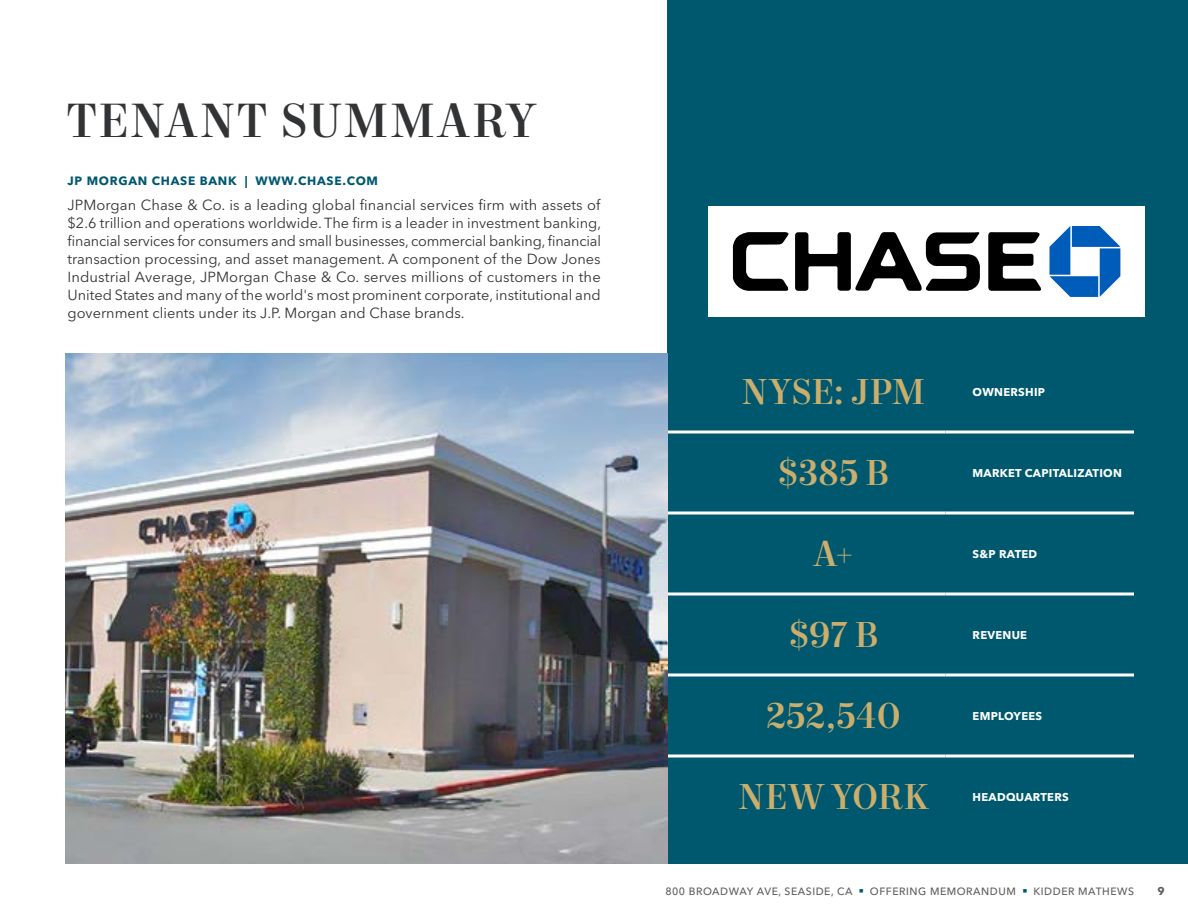
<style>
.page{position:relative;width:1188px;height:918px;background:#fff}
.page>*{position:absolute;margin:0;border:0;box-sizing:border-box;transform-origin:0 0}
.t1{font:500 48px "Mort Modern 09";letter-spacing:.03em;color:#323335}
.t2{font:500 36px "Mort Modern 09";letter-spacing:.005em;color:#cbae6c}
.t3{font:14.55px/18px "Avenir Next LT Pro";color:#323335;text-align:justify}
.t4{font:700 12px "Avenir Next LT Pro";letter-spacing:.06em;color:#00586f}
.t5{font:700 11.25px "Avenir Next LT Pro";letter-spacing:.025em;color:#fff}
.t6{font:700 11.25px "Avenir Next LT Pro";color:#5f5d5e}
.t7{font:500 10.5px "Avenir Next LT Pro";letter-spacing:.05em;color:#5f5d5e}
.s1{color:#00586f}
</style>
<div class="page">
<div style="left:668px;top:0;width:520px;height:864px;background:#00586f"></div>
<svg style="left:668px;top:430px;width:278px;height:4px"></svg>
<svg style="left:946px;top:430px;width:188px;height:4px"></svg>
<hr style="left:668px;top:512px;width:278px;height:2px;background:#fff">
<hr style="left:946px;top:512px;width:188px;height:2px;background:#fff">
<svg style="left:668px;top:592px;width:278px;height:4px"></svg>
<svg style="left:946px;top:592px;width:188px;height:4px"></svg>
<hr style="left:668px;top:674px;width:278px;height:2px;background:#fff">
<hr style="left:946px;top:674px;width:188px;height:2px;background:#fff">
<svg style="left:668px;top:754px;width:278px;height:4px"></svg>
<svg style="left:946px;top:754px;width:188px;height:4px"></svg>
<div style="left:708px;top:206px;width:437px;height:111px;background:#fff"></div>
<img style="left:66px;top:353px;width:601px;height:511px">
<svg style="left:733px;top:232px;width:247px;height:59px"></svg>
<svg style="left:988px;top:232px;width:53px;height:59px"></svg>
<svg style="left:1050px;top:226px;width:70px;height:71px"></svg>
<h1 class="t1" style="left:66px;top:90px;width:472px">TENANT SUMMARY</h1>
<p class="t4" style="left:68px;top:174px;width:312px">JP MORGAN CHASE BANK | WWW.CHASE.COM</p>
<p class="t3" style="left:68px;top:196px;width:535px">JPMorgan Chase &amp; Co. is a leading global financial services firm with assets of $2.6 trillion and operations worldwide. The firm is a leader in investment banking, financial services for consumers and small businesses, commercial banking, financial transaction processing, and asset management. A component of the Dow Jones Industrial Average, JPMorgan Chase &amp; Co. serves millions of customers in the United States and many of the world's most prominent corporate, institutional and government clients under its J.P. Morgan and Chase brands.</p>
<h2 class="t2" style="left:742px;top:369px;width:185px">NYSE: JPM</h2>
<p class="t5" style="left:973px;top:385px;width:74px">OWNERSHIP</p>
<h2 class="t2" style="left:778px;top:450px;width:113px">$385 B</h2>
<p class="t5" style="left:973px;top:466px;width:151px">MARKET CAPITALIZATION</p>
<h2 class="t2" style="left:814px;top:531px;width:41px">A+</h2>
<p class="t5" style="left:973px;top:547px;width:66px">S&amp;P RATED</p>
<h2 class="t2" style="left:789px;top:612px;width:91px">$97 B</h2>
<p class="t5" style="left:973px;top:628px;width:56px">REVENUE</p>
<h2 class="t2" style="left:766px;top:693px;width:136px">252,540</h2>
<p class="t5" style="left:973px;top:709px;width:71px">EMPLOYEES</p>
<h2 class="t2" style="left:738px;top:774px;width:192px">NEW YORK</h2>
<p class="t5" style="left:973px;top:790px;width:98px">HEADQUARTERS</p>
<p class="t7" style="left:665px;top:885px;width:470px">800 BROADWAY AVE, SEASIDE, CA <span class="s1">■</span> OFFERING MEMORANDUM <span class="s1">■</span> KIDDER MATHEWS</p>
<p class="t6" style="left:1157px;top:884px;width:9px">9</p>
</div>
